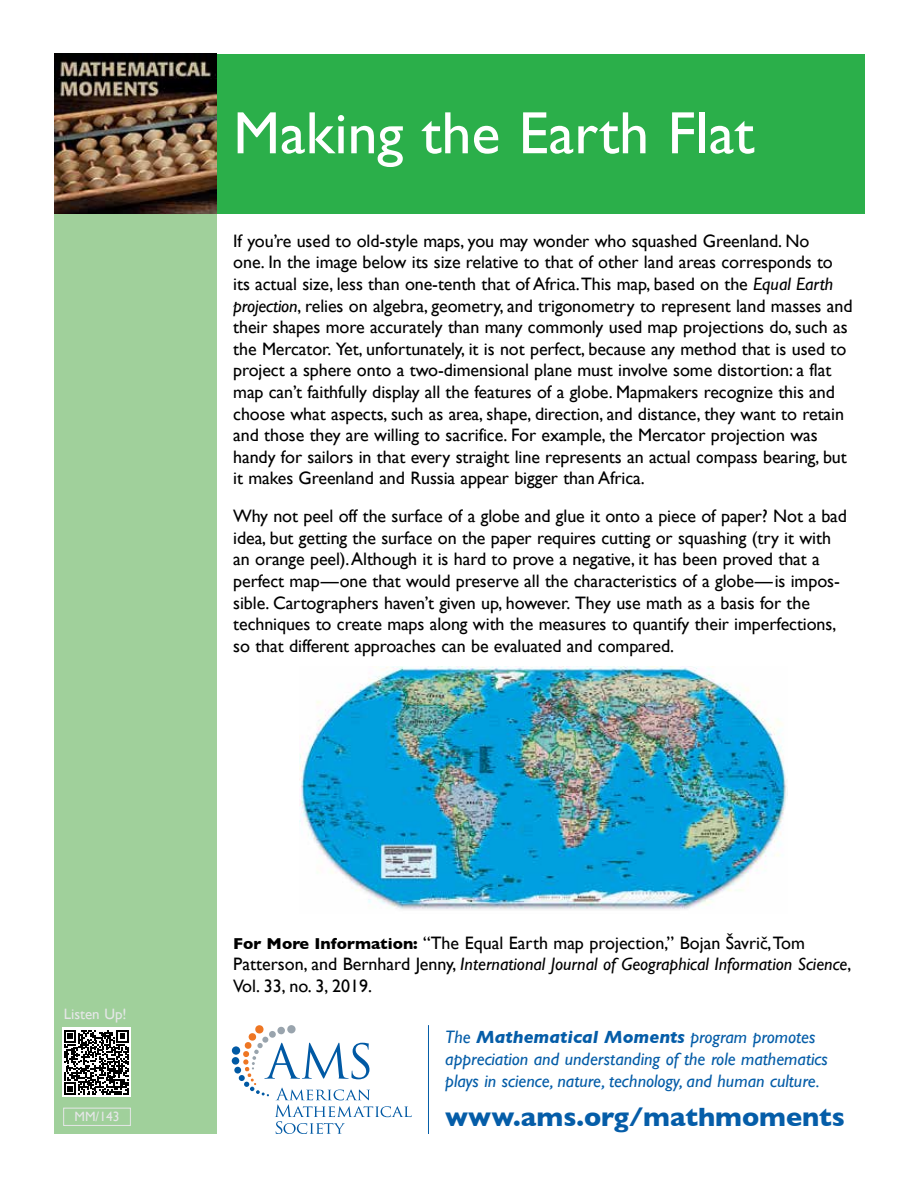
<style>
.page{position:relative;width:918px;height:1188px;background:#fff}
.page>*{position:absolute;margin:0;border:0;box-sizing:border-box;transform-origin:0 0}
.t1{font:60px "Gill Sans";color:#fff}
.t2{font:700 27px "Gill Sans";color:#055da8}
.t3{font:18px/21.6px "Gill Sans";letter-spacing:-.005em;color:#000}
.t4{font:italic 18px/21.6px "Gill Sans";color:#055da8}
.t5{font:15px "Gill Sans";color:#e6e7e8}
.t6{font:13.5px "Gill Sans";color:#e6e7e8}
.s1{font-style:italic}
.s2{font-weight:700;font-size:16.2px}
.s3{font-weight:700}
</style>
<div class="page">
<div style="left:216px;top:54px;width:648px;height:160px;background:#2baf4a"></div>
<div style="left:54px;top:54px;width:162px;height:1080px;background:#a0d09b"></div>
<img style="left:54px;top:54px;width:162px;height:160px">
<div style="left:63px;top:1108px;width:68px;height:18px;border:1px solid #e6e7e8"></div>
<div style="left:62px;top:1028px;width:69px;height:69px;background:#fff"></div>
<svg style="left:64px;top:1030px;width:65px;height:65px"></svg>
<div style="left:232px;top:1046px;width:8px;height:9px;background:#0059a4;border-radius:50%"></div>
<div style="left:232px;top:1057px;width:7px;height:8px;background:#0059a4;border-radius:50%"></div>
<div style="left:234px;top:1067px;width:7px;height:7px;background:#0059a4;border-radius:50%"></div>
<svg style="left:239px;top:1025px;width:173px;height:109px"></svg>
<hr style="left:428px;top:1025px;width:1px;height:109px;background:#055da8">
<img style="left:300px;top:667px;width:487px;height:243px">
<h1 class="t1" style="left:233px;top:98px;width:523px">Making the Earth Flat</h1>
<p class="t3" style="left:233px;top:230px;width:621px">If you’re used to old-style maps, you may wonder who squashed Greenland. No<br>one. In the image below its size relative to that of other land areas corresponds to its actual size, less than one-tenth that of Africa. This map, based on the <span class="s1">Equal Earth projection</span>, relies on algebra, geometry, and trigonometry to represent land masses and their shapes more accurately than many commonly used map projections do, such as the Mercator. Yet, unfortunately, it is not perfect, because any method that is used to project a sphere onto a two-dimensional plane must involve some distortion: a flat map can’t faithfully display all the features of a globe. Mapmakers recognize this and choose what aspects, such as area, shape, direction, and distance, they want to retain and those they are willing to sacrifice. For example, the Mercator projection was handy for sailors in that every straight line represents an actual compass bearing, but it makes Greenland and Russia appear bigger than Africa.</p>
<p class="t3" style="left:233px;top:505px;width:615px">Why not peel off the surface of a globe and glue it onto a piece of paper? Not a bad idea, but getting the surface on the paper requires cutting or squashing (try it with an orange peel). Although it is hard to prove a negative, it has been proved that a perfect map—one that would preserve all the characteristics of a globe—is impos&shy;sible. Cartographers haven’t given up, however. They use math as a basis for the techniques to create maps along with the measures to quantify their imperfections, so that different approaches can be evaluated and compared.</p>
<p class="t5" style="left:64px;top:1005px;width:64px">Listen Up!</p>
<p class="t6" style="left:74px;top:1109px;width:47px">MM/143</p>
<p class="t3" style="left:233px;top:932px;width:620px"><span class="s2">For More Information:</span> “The Equal Earth map projection,” Bojan Šavricˇ, Tom<br>Patterson, and Bernhard Jenny, <span class="s1">International Journal of Geographical Information Science</span>,<br>Vol. 33, no. 3, 2019.</p>
<p class="t4" style="left:445px;top:1027px;width:384px">The <span class="s3">Mathematical Moments</span> program promotes appreciation and understanding of the role mathematics plays in science, nature, technology, and human culture.</p>
<h2 class="t2" style="left:445px;top:1095px;width:401px">www.ams.org/mathmoments</h2>
</div>
